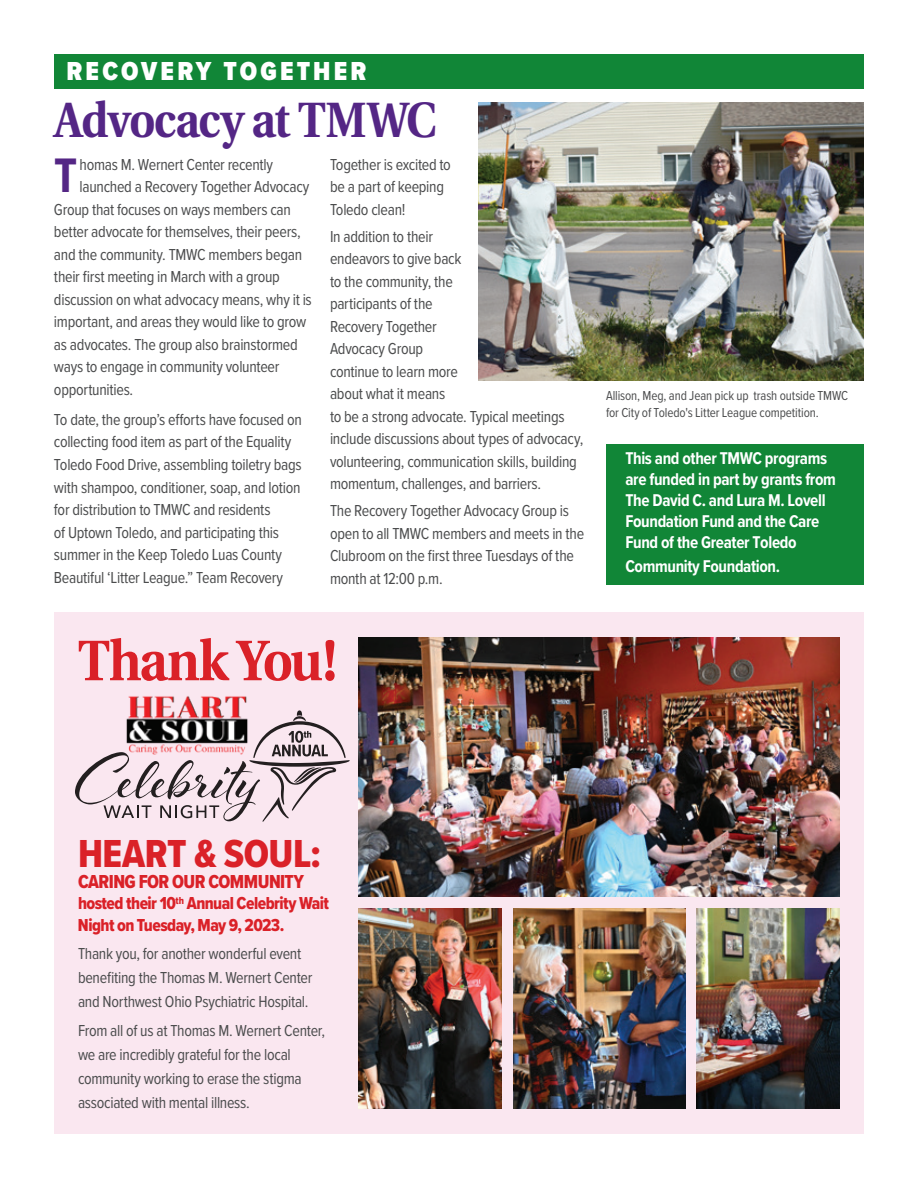
<style>
.page{position:relative;width:918px;height:1188px;background:#fff}
.page>*{position:absolute;margin:0;border:0;box-sizing:border-box;transform-origin:0 0}
.t1{font:700 57px "Utopia";letter-spacing:-.03em;color:#da2128;scale:.9 1}
.t2{font:700 50.25px "Proxima Nova Cond";color:#542685}
.t3{font:700 49.5px "Utopia";letter-spacing:-.025em;color:#542685;scale:.9 1}
.t4{font:40.5px "Proxima Nova Cond Extrabld";letter-spacing:-.01em;color:#da2128}
.t5{font:900 27px "Proxima Nova Cond";letter-spacing:.12em;color:#fff}
.t6{font:19.5px "Proxima Nova Cond Extrabld";letter-spacing:-.03em;color:#da2128}
.t7{font:18px/21px "Proxima Nova Cond Extrabld";letter-spacing:-.03em;color:#da2128}
.t8{font:700 17.7px/20.9px "Proxima Nova Cond";letter-spacing:-.02em;color:#fff}
.t9{font:16.5px/22.5px "Proxima Nova Cond";letter-spacing:-.015em;color:#4b4c4d}
.t10{font:13.5px/16.5px "Proxima Nova Cond";letter-spacing:-.01em;color:#4b4c4d}
</style>
<div class="page">
<div style="left:54px;top:612px;width:810px;height:522px;background:#fae7f0"></div>
<div style="left:606px;top:445px;width:258px;height:140px;background:#118637"></div>
<img style="left:478px;top:103px;width:386px;height:277px">
<img style="left:358px;top:638px;width:482px;height:259px">
<img style="left:358px;top:909px;width:144px;height:199px">
<img style="left:696px;top:909px;width:144px;height:199px">
<img style="left:513px;top:909px;width:172px;height:199px">
<svg style="left:75px;top:710px;width:275px;height:112px"></svg>
<div style="left:54px;top:54px;width:810px;height:35px;background:#118637"></div>
<img style="left:115px;top:696px;width:143px;height:60px">
<h3 class="t5" style="left:66px;top:51px;width:302px">RECOVERY TOGETHER</h3>
<h3 class="t3" style="left:54px;top:91px;width:427px">Advocacy at TMWC</h3>
<h2 class="t2" style="left:54px;top:139px;width:25px">T</h2>
<p class="t9" style="left:80px;top:153px;width:195px">homas M. Wernert Center recently</p>
<p class="t9" style="left:80px;top:175px;width:231px">launched a Recovery Together Advocacy</p>
<p class="t9" style="left:54px;top:198px;width:238px">Group that focuses on ways members can</p>
<p class="t9" style="left:54px;top:220px;width:248px">better advocate for themselves, their peers,</p>
<p class="t9" style="left:54px;top:243px;width:250px">and the community. TMWC members began</p>
<p class="t9" style="left:54px;top:265px;width:227px">their first meeting in March with a group</p>
<p class="t9" style="left:54px;top:288px;width:259px">discussion on what advocacy means, why it is</p>
<p class="t9" style="left:54px;top:310px;width:254px">important, and areas they would like to grow</p>
<p class="t9" style="left:54px;top:333px;width:245px">as advocates. The group also brainstormed</p>
<p class="t9" style="left:54px;top:355px;width:227px">ways to engage in community volunteer</p>
<p class="t9" style="left:54px;top:378px;width:81px">opportunities.</p>
<p class="t9" style="left:54px;top:408px;width:249px">To date, the group’s efforts have focused on collecting food item as part of the Equality Toledo Food Drive, assembling toiletry bags with shampoo, conditioner, soap, and lotion for distribution to TMWC and residents<br>of Uptown Toledo, and participating this summer in the Keep Toledo Luas County Beautiful ‘Litter League.” Team Recovery</p>
<p class="t9" style="left:330px;top:153px;width:122px">Together is excited to be a part of keeping<br>Toledo clean!</p>
<p class="t9" style="left:330px;top:225px;width:255px">In addition to their<br>endeavors to give back<br>to the community, the<br>participants of the<br>Recovery Together<br>Advocacy Group<br>continue to learn more<br>about what it means<br>to be a strong advocate. Typical meetings include discussions about types of advocacy, volunteering, communication skills, building momentum, challenges, and barriers.</p>
<p class="t9" style="left:330px;top:499px;width:256px">The Recovery Together Advocacy Group is open to all TMWC members and meets in the Clubroom on the first three Tuesdays of the month at 12:00 p.m.</p>
<h1 class="t1" style="left:78px;top:628px;width:289px">Thank You!</h1>
<p class="t10" style="left:606px;top:387px;width:244px">Allison, Meg, and Jean pick up trash outside TMWC for City of Toledo's Litter League competition.</p>
<p class="t8" style="left:625px;top:448px;width:212px">This and other TMWC programs are funded in part by grants from<br>The David C. and Lura M. Lovell<br>Foundation Fund and the Care<br>Fund of the Greater Toledo</p>
<p class="t8" style="left:625px;top:556px;width:156px">Community Foundation.</p>
<h3 class="t4" style="left:78px;top:824px;width:244px">HEART &amp; SOUL:</h3>
<p class="t6" style="left:78px;top:868px;width:228px">CARING FOR OUR COMMUNITY</p>
<p class="t7" style="left:78px;top:893px;width:253px">hosted their 10<sup>th</sup> Annual Celebrity Wait<br>Night on Tuesday, May 9, 2023.</p>
<p class="t9" style="left:78px;top:941px;width:236px;line-height:24px">Thank you, for another wonderful event benefiting the Thomas M. Wernert Center and Northwest Ohio Psychiatric Hospital.</p>
<p class="t9" style="left:78px;top:1017px;width:249px;line-height:24px">From all of us at Thomas M. Wernert Center, we are incredibly grateful for the local community working to erase the stigma associated with mental illness.</p>
</div>
